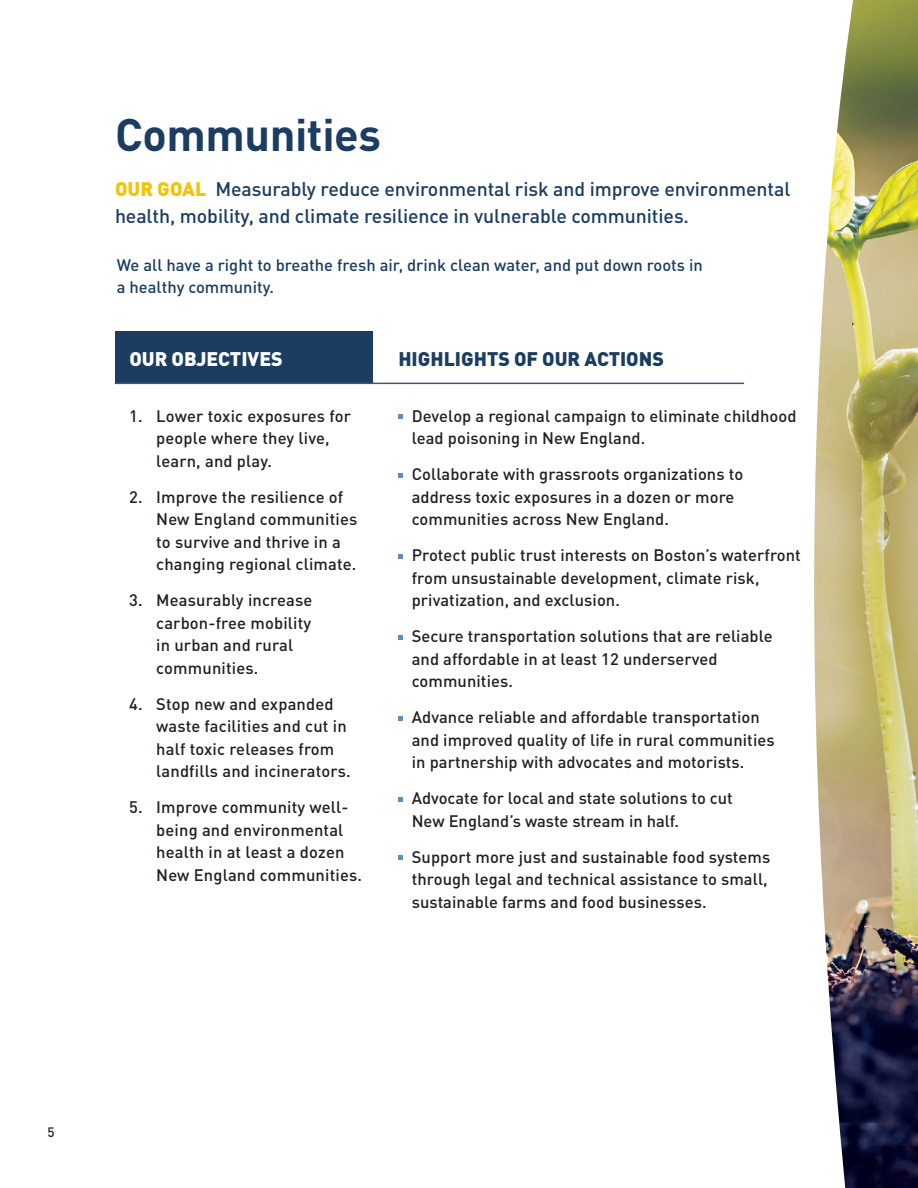
<style>
.page{position:relative;width:918px;height:1188px;background:#fff}
.page>*{position:absolute;margin:0;border:0;box-sizing:border-box;transform-origin:0 0}
.Blue_Heading{font:700 45px "DIN Pro";letter-spacing:-.01em;color:#1b3d61}
.Goal{font:500 19.5px/27px "DIN Pro";letter-spacing:-.005em;color:#1b3d61}
.t1{font:900 19.5px "DIN Pro";color:#1b3d61}
.t2{font:900 19.5px "DIN Pro";color:#fff}
.Bulleted_list{font:500 16.5px/22.5px "DIN Pro";letter-spacing:.005em;color:#231f20}
.t3{font:500 16.5px/22.5px "DIN Pro";color:#1b3d61}
.t4{font:500 13.5px "DIN Pro";color:#231f20}
.s1{font-weight:900;color:#f2c407}
</style>
<div class="page">
<div style="left:115px;top:332px;width:258px;height:51px;background:#1b3d61"></div>
<hr style="left:115px;top:383px;width:689px;height:1px;background:#3e577a">
<img style="left:914px;top:0;width:4px;height:1188px">
<svg style="left:692px;top:0;width:222px;height:1188px"></svg>
<svg style="left:398px;top:414px;width:5px;height:5px"></svg>
<svg style="left:398px;top:473px;width:5px;height:4px"></svg>
<svg style="left:398px;top:554px;width:5px;height:4px"></svg>
<svg style="left:398px;top:635px;width:5px;height:4px"></svg>
<svg style="left:398px;top:716px;width:5px;height:4px"></svg>
<svg style="left:398px;top:797px;width:5px;height:4px"></svg>
<svg style="left:398px;top:855px;width:5px;height:5px"></svg>
<p class="Blue_Heading" style="left:115px;top:97px;width:268px">Communities</p>
<p class="Goal" style="left:115px;top:174px;width:677px"><span class="s1">OUR GOAL</span> Measurably reduce environmental risk and improve environmental health, mobility, and climate resilience in vulnerable communities.</p>
<p class="t3" style="left:117px;top:252px;width:587px">We all have a right to breathe fresh air, drink clean water, and put down roots in a healthy community.</p>
<p class="t2" style="left:129px;top:342px;width:155px">OUR OBJECTIVES</p>
<p class="Bulleted_list" style="left:156px;top:403px;width:196px;text-indent:-27px">1. Lower toxic exposures for people where they live, learn, and play.</p>
<p class="Bulleted_list" style="left:156px;top:484px;width:203px;text-indent:-27px">2. Improve the resilience of<br>New England communities to survive and thrive in a changing regional climate.</p>
<p class="Bulleted_list" style="left:156px;top:587px;width:158px;text-indent:-27px">3. Measurably increase carbon-free mobility in urban and rural communities.</p>
<p class="Bulleted_list" style="left:156px;top:691px;width:196px;text-indent:-27px">4. Stop new and expanded waste facilities and cut in half toxic releases from landfills and incinerators.</p>
<p class="Bulleted_list" style="left:156px;top:794px;width:207px;text-indent:-27px">5. Improve community well&shy;being and environmental health in at least a dozen<br>New England communities.</p>
<p class="t1" style="left:398px;top:342px;width:267px">HIGHLIGHTS OF OUR ACTIONS</p>
<p class="Bulleted_list" style="left:412px;top:403px;width:386px">Develop a regional campaign to eliminate childhood lead poisoning in New England.</p>
<p class="Bulleted_list" style="left:412px;top:461px;width:333px">Collaborate with grassroots organizations to address toxic exposures in a dozen or more communities across New England.</p>
<p class="Bulleted_list" style="left:412px;top:542px;width:391px">Protect public trust interests on Boston’s waterfront from unsustainable development, climate risk, privatization, and exclusion.</p>
<p class="Bulleted_list" style="left:412px;top:623px;width:362px">Secure transportation solutions that are reliable and affordable in at least 12 underserved communities.</p>
<p class="Bulleted_list" style="left:412px;top:704px;width:364px">Advance reliable and affordable transportation and improved quality of life in rural communities in partnership with advocates and motorists.</p>
<p class="Bulleted_list" style="left:412px;top:785px;width:323px">Advocate for local and state solutions to cut<br>New England’s waste stream in half.</p>
<p class="Bulleted_list" style="left:412px;top:844px;width:360px">Support more just and sustainable food systems through legal and technical assistance to small, sustainable farms and food businesses.</p>
<p class="t4" style="left:48px;top:1121px;width:9px">5</p>
</div>
